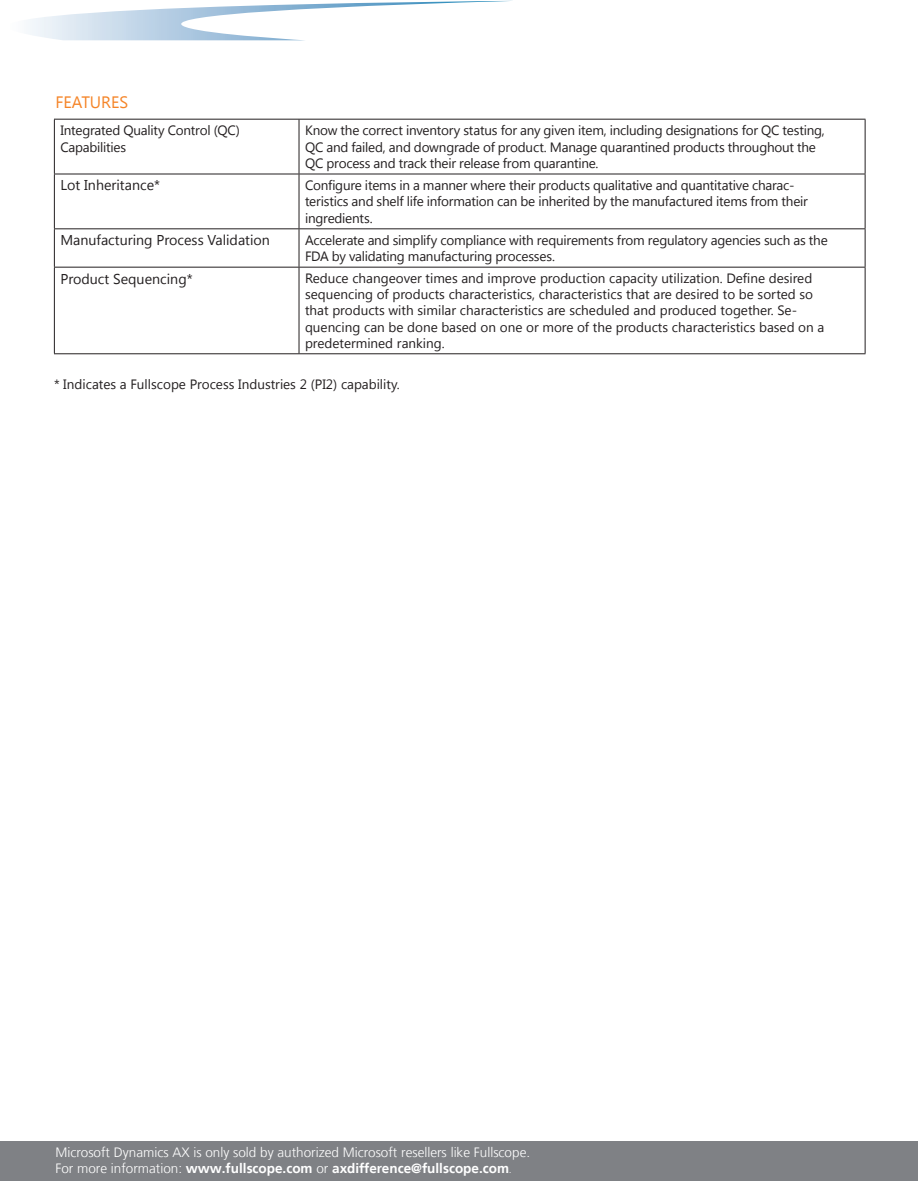
<style>
.page{position:relative;width:918px;height:1188px;background:#fff}
.page>*{position:absolute;margin:0;border:0;box-sizing:border-box;transform-origin:0 0}
.t1{font:16.5px "Segoe UI";color:#f58427}
.t2{font:14.25px "Segoe UI";color:#231f20}
.t3{font:13.5px/16.5px "Segoe UI";letter-spacing:-.01em;color:#231f20}
.t4{font:300 13.5px/16.2px "Frutiger LT";color:#fff}
.s1{font-weight:700}
.s2{font-size:10.5px}
</style>
<div class="page">
<div style="left:0;top:1141px;width:918px;height:39px;background:#7f8185"></div>
<svg style="left:28px;top:1px;width:481px;height:39px"></svg>
<hr style="left:54px;top:119px;width:245px;height:1px;background:#231f20">
<hr style="left:54px;top:120px;width:1px;height:54px;background:#231f20">
<hr style="left:299px;top:119px;width:567px;height:1px;background:#231f20">
<hr style="left:299px;top:120px;width:1px;height:54px;background:#231f20">
<hr style="left:865px;top:120px;width:1px;height:54px;background:#231f20">
<hr style="left:54px;top:174px;width:245px;height:1px;background:#231f20">
<hr style="left:54px;top:174px;width:1px;height:54px;background:#231f20">
<hr style="left:299px;top:174px;width:567px;height:1px;background:#231f20">
<hr style="left:299px;top:174px;width:1px;height:54px;background:#231f20">
<hr style="left:865px;top:174px;width:1px;height:54px;background:#231f20">
<hr style="left:54px;top:228px;width:245px;height:1px;background:#231f20">
<hr style="left:54px;top:229px;width:1px;height:38px;background:#231f20">
<hr style="left:299px;top:228px;width:567px;height:1px;background:#231f20">
<hr style="left:299px;top:229px;width:1px;height:38px;background:#231f20">
<hr style="left:865px;top:229px;width:1px;height:38px;background:#231f20">
<hr style="left:54px;top:267px;width:245px;height:1px;background:#231f20">
<hr style="left:54px;top:268px;width:1px;height:85px;background:#231f20">
<hr style="left:299px;top:267px;width:567px;height:1px;background:#231f20">
<hr style="left:299px;top:268px;width:1px;height:85px;background:#231f20">
<hr style="left:865px;top:268px;width:1px;height:85px;background:#231f20">
<hr style="left:54px;top:353px;width:245px;height:1px;background:#231f20">
<hr style="left:299px;top:353px;width:567px;height:1px;background:#231f20">
<p class="t1" style="left:55px;top:91px;width:74px">FEATURES</p>
<p class="t3" style="left:60px;top:121px;width:181px">Integrated Quality Control (QC)<br>Capabilities</p>
<p class="t3" style="left:305px;top:121px;width:521px">Know the correct inventory status for any given item, including designations for QC testing,<br>QC and failed, and downgrade of product. Manage quarantined products throughout the<br>QC process and track their release from quarantine.</p>
<p class="t2" style="left:60px;top:175px;width:101px">Lot Inheritance*</p>
<p class="t3" style="left:305px;top:176px;width:504px">Configure items in a manner where their products qualitative and quantitative charac&shy;teristics and shelf life information can be inherited by the manufactured items from their ingredients.</p>
<p class="t2" style="left:60px;top:230px;width:211px">Manufacturing Process Validation</p>
<p class="t3" style="left:305px;top:231px;width:524px">Accelerate and simplify compliance with requirements from regulatory agencies such as the<br>FDA by validating manufacturing processes.</p>
<p class="t2" style="left:60px;top:269px;width:134px">Product Sequencing*</p>
<p class="t3" style="left:305px;top:270px;width:521px">Reduce changeover times and improve production capacity utilization. Define desired sequencing of products characteristics, characteristics that are desired to be sorted so that products with similar characteristics are scheduled and produced together. Se&shy;quencing can be done based on one or more of the products characteristics based on a predetermined ranking.</p>
<p class="t3" style="left:54px;top:375px;width:347px">* Indicates a Fullscope Process Industries 2 (PI2) capability.</p>
<p class="t4" style="left:55px;top:1144px;width:476px">Microsoft Dynamics AX is only sold by authorized Microsoft resellers like Fullscope.<br>For more information: <span class="s1">www.fullscope.com</span> or <span class="s1">axdifference@fullscope.com</span><span class="s2">.</span></p>
</div>
